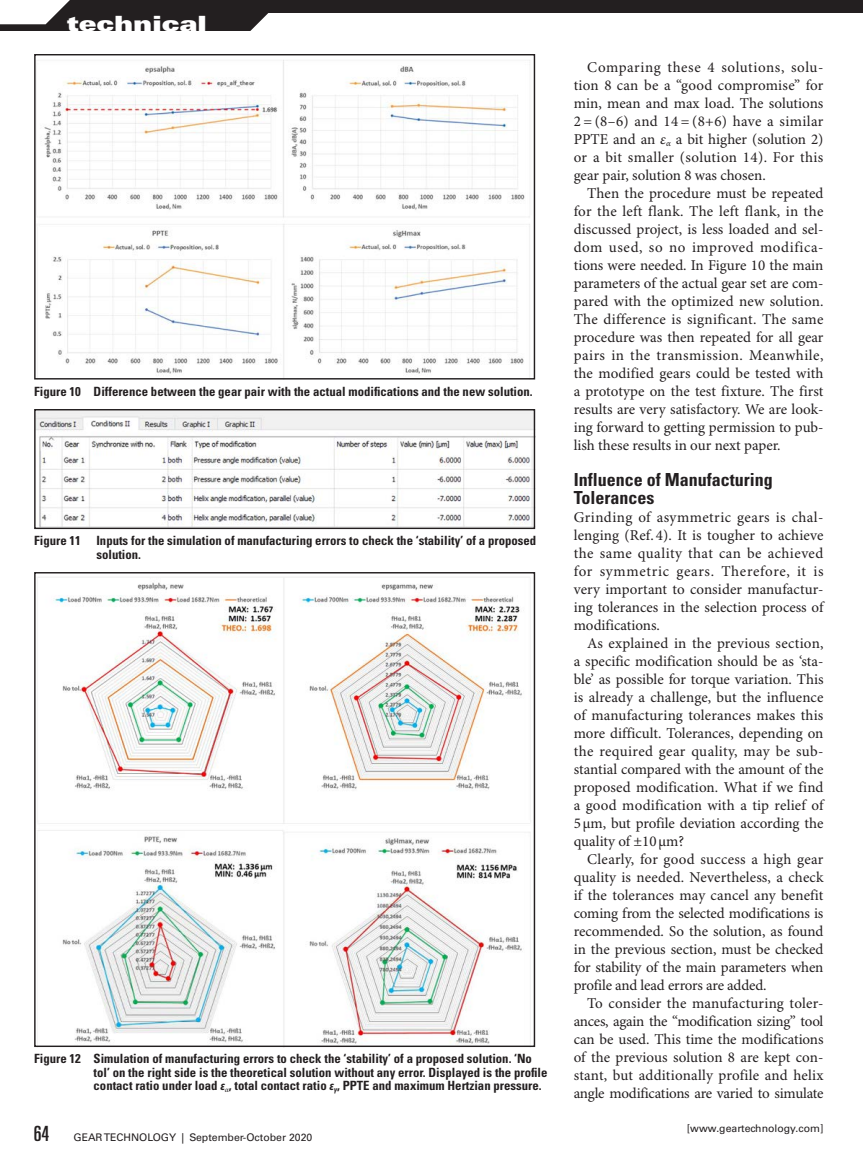
<style>
.page{position:relative;width:864px;height:1161px;background:#fff}
.page>*{position:absolute;margin:0;border:0;box-sizing:border-box;transform-origin:0 0}
.t1{font:21px "Univers LT Std X Black Ex";color:#fff}
.t2{font:700 condensed 18px/18px "Univers LT Std";color:#231f20}
.t3{font:15px/18px "Minion Pro";letter-spacing:-.005em;color:#231f20;text-align:justify}
.t4{font:700 condensed 12.75px/13.5px "Univers LT Std";color:#231f20}
.t5{font:10.5px "Univers LT Std";color:#231f20}
.s1{font-family:"Myriad Pro";font-style:italic}
.s2{font-style:italic}
.s3{font-stretch:ultra-condensed;font-size:21px}
</style>
<div class="page">
<img style="left:37px;top:577px;width:494px;height:468px">
<img style="left:36px;top:60px;width:494px;height:318px">
<div style="left:34px;top:54px;width:501px;height:326px;border:1px solid #231f20"></div>
<img style="left:36px;top:411px;width:497px;height:116px">
<div style="left:34px;top:409px;width:501px;height:120px;border:1px solid #231f20"></div>
<div style="left:0;top:0;width:301px;height:31px;background:#231f20"></div>
<svg style="left:250px;top:14px;width:51px;height:17px"></svg>
<div style="left:264px;top:0;width:599px;height:14px;background:#231f20"></div>
<svg style="left:0;top:0;width:70px;height:24px"></svg>
<h1 class="t1" style="left:67px;top:11px;width:141px">technical</h1>
<p class="t4" style="left:34px;top:384px;width:500px">Figure 10 Difference between the gear pair with the actual modifications and the new solution.</p>
<p class="t4" style="left:96px;top:534px;width:441px;text-indent:-62px">Figure 11 Inputs for the simulation of manufacturing errors to check the ‘stability’ of a proposed solution.</p>
<p class="t4" style="left:94px;top:1052px;width:455px;text-indent:-59px">Figure 12 Simulation of manufacturing errors to check the ‘stability’ of a proposed solution. ‘No tol’ on the right side is the theoretical solution without any error. Displayed is the profile contact ratio under load <span class="s1">ε</span><sub>α</sub>, total contact ratio <span class="s1">ε</span><sub>γ</sub>, PPTE and maximum Hertzian pressure.</p>
<p class="t3" style="left:574px;top:59px;width:251px;text-indent:14px">Comparing these 4 solutions, solu&shy;tion 8 can be a “good compromise” for min, mean and max load. The solutions 2 = (8–6) and 14 = (8+6) have a similar PPTE and an <span class="s2">ε</span><sub>α</sub> a bit higher (solution 2) or a bit smaller (solution 14). For this gear pair, solution 8 was chosen.</p>
<p class="t3" style="left:574px;top:185px;width:251px;text-indent:14px">Then the procedure must be repeated for the left flank. The left flank, in the discussed project, is less loaded and sel&shy;dom used, so no improved modifica&shy;tions were needed. In Figure 10 the main parameters of the actual gear set are com&shy;pared with the optimized new solution.<br>The difference is significant. The same procedure was then repeated for all gear pairs in the transmission. Meanwhile, the modified gears could be tested with a prototype on the test fixture. The first results are very satisfactory. We are look&shy;ing forward to getting permission to pub&shy;lish these results in our next paper.</p>
<p class="t2" style="left:574px;top:471px;width:201px">Influence of Manufacturing<br>Tolerances</p>
<p class="t3" style="left:574px;top:509px;width:251px">Grinding of asymmetric gears is chal&shy;lenging (Ref. 4). It is tougher to achieve the same quality that can be achieved for symmetric gears. Therefore, it is very important to consider manufactur&shy;ing tolerances in the selection process of modifications.</p>
<p class="t3" style="left:574px;top:635px;width:251px;text-indent:14px">As explained in the previous section, a specific modification should be as ‘sta&shy;ble’ as possible for torque variation. This is already a challenge, but the influence of manufacturing tolerances makes this more difficult. Tolerances, depending on the required gear quality, may be sub&shy;stantial compared with the amount of the proposed modification. What if we find a good modification with a tip relief of 5µm, but profile deviation according the quality of ±10µm?</p>
<p class="t3" style="left:574px;top:851px;width:251px;text-indent:14px">Clearly, for good success a high gear quality is needed. Nevertheless, a check if the tolerances may cancel any benefit coming from the selected modifications is recommended. So the solution, as found in the previous section, must be checked for stability of the main parameters when profile and lead errors are added.</p>
<p class="t3" style="left:574px;top:995px;width:251px;text-indent:14px">To consider the manufacturing toler&shy;ances, again the “modification sizing” tool can be used. This time the modifications of the previous solution 8 are kept con&shy;stant, but additionally profile and helix angle modifications are varied to simulate</p>
<p class="t5" style="left:34px;top:1131px;width:280px"><span class="s3">64</span> GEAR TECHNOLOGY | September-October 2020</p>
<p class="t5" style="left:687px;top:1122px;width:138px">[www.geartechnology.com]</p>
</div>
